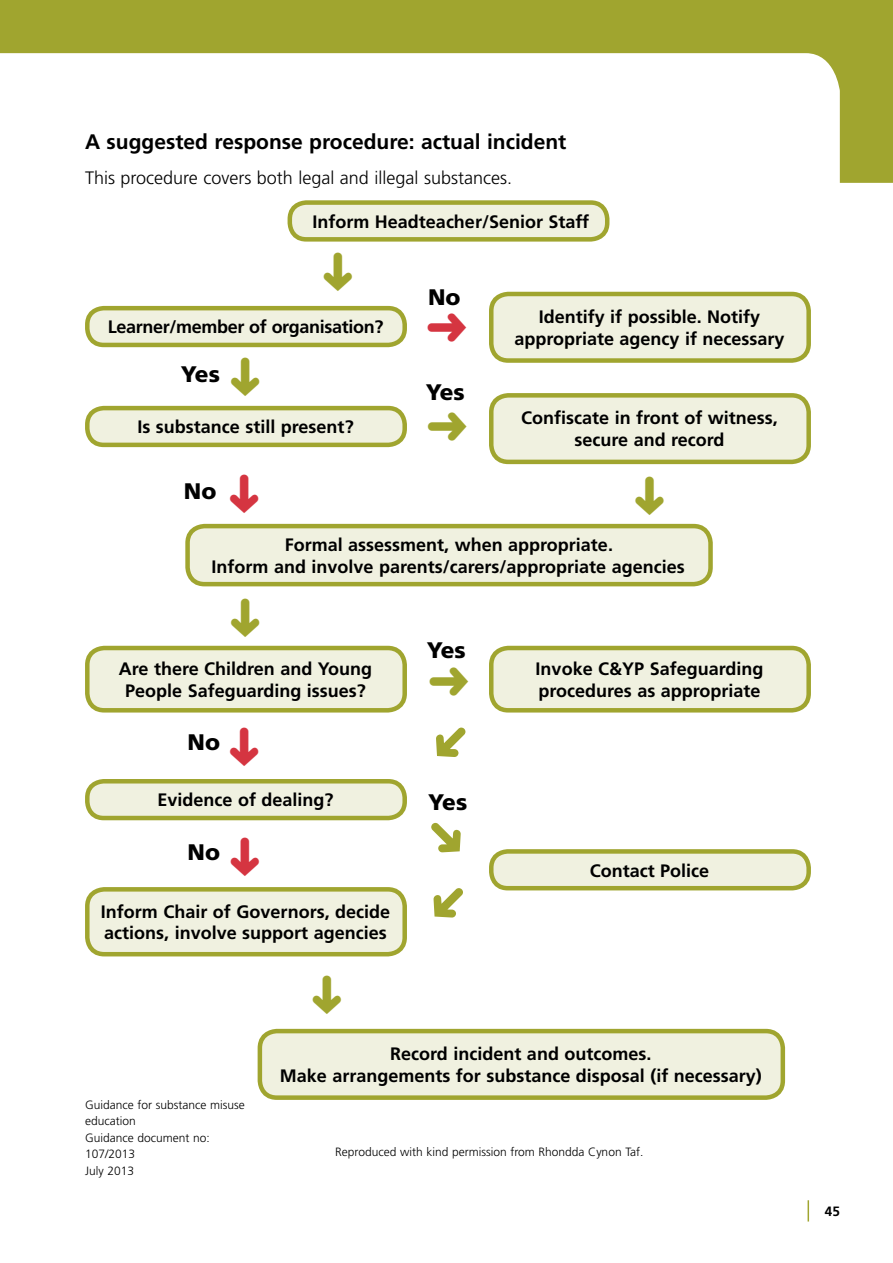
<style>
.page{position:relative;width:893px;height:1263px;background:#fff}
.page>*{position:absolute;margin:0;border:0;box-sizing:border-box;transform-origin:0 0}
._05__Heading_20pt{font:900 22.5px "Frutiger LT Std";color:#000}
.Body_Text{font:700 21px "Frutiger LT Std";color:#000}
._05__Heading_20pt-2{font:700 18px/21.8px "Frutiger LT Std";color:#000;text-align:center}
.Body_Text-2{font:300 18px "Frutiger LT Std";color:#000}
._05__Heading_20pt-3{font:700 18px "Frutiger LT Std";letter-spacing:-.02em;color:#000}
.t1{font:700 13.5px "Frutiger LT Std";color:#000}
._05__Heading_20pt-4{font:300 12px/16.5px "Frutiger LT Std";color:#000}
</style>
<div class="page">
<svg style="left:0;top:0;width:893px;height:183px"></svg>
<hr style="left:807px;top:1200px;width:2px;height:21px;background:#a0a52f">
<div style="left:290px;top:203px;width:317px;height:36px;background:#f0f1e0;border-radius:16px"></div>
<div style="left:288px;top:200px;width:321px;height:42px;border:4px solid #a0a52f;border-radius:16px"></div>
<div style="left:87px;top:308px;width:318px;height:37px;background:#f0f1e0;border-radius:16px"></div>
<div style="left:85px;top:306px;width:322px;height:41px;border:4px solid #a0a52f;border-radius:16px"></div>
<div style="left:491px;top:294px;width:318px;height:66px;background:#f0f1e0;border-radius:17px"></div>
<div style="left:489px;top:292px;width:322px;height:71px;border:4px solid #a0a52f;border-radius:17px"></div>
<div style="left:87px;top:408px;width:318px;height:37px;background:#f0f1e0;border-radius:16px"></div>
<div style="left:85px;top:406px;width:322px;height:41px;border:4px solid #a0a52f;border-radius:16px"></div>
<div style="left:491px;top:395px;width:318px;height:67px;background:#f0f1e0;border-radius:17px"></div>
<div style="left:489px;top:393px;width:322px;height:71px;border:4px solid #a0a52f;border-radius:17px"></div>
<div style="left:188px;top:526px;width:522px;height:58px;background:#f0f1e0;border-radius:17px"></div>
<div style="left:185px;top:524px;width:528px;height:62px;border:4px solid #a0a52f;border-radius:17px"></div>
<div style="left:87px;top:648px;width:318px;height:62px;background:#f0f1e0;border-radius:17px"></div>
<div style="left:85px;top:646px;width:322px;height:66px;border:4px solid #a0a52f;border-radius:17px"></div>
<div style="left:87px;top:781px;width:318px;height:37px;background:#f0f1e0;border-radius:16px"></div>
<div style="left:85px;top:779px;width:322px;height:41px;border:4px solid #a0a52f;border-radius:16px"></div>
<div style="left:87px;top:889px;width:318px;height:65px;background:#f0f1e0;border-radius:17px"></div>
<div style="left:85px;top:887px;width:322px;height:69px;border:4px solid #a0a52f;border-radius:17px"></div>
<div style="left:260px;top:1031px;width:523px;height:66px;background:#f0f1e0;border-radius:17px"></div>
<div style="left:258px;top:1029px;width:527px;height:71px;border:4px solid #a0a52f;border-radius:17px"></div>
<div style="left:491px;top:648px;width:318px;height:62px;background:#f0f1e0;border-radius:17px"></div>
<div style="left:489px;top:646px;width:322px;height:66px;border:4px solid #a0a52f;border-radius:17px"></div>
<div style="left:491px;top:851px;width:318px;height:37px;background:#f0f1e0;border-radius:16px"></div>
<div style="left:489px;top:849px;width:322px;height:41px;border:4px solid #a0a52f;border-radius:16px"></div>
<p class="Body_Text" style="left:85px;top:129px;width:483px">A suggested response procedure: actual incident</p>
<p class="Body_Text-2" style="left:85px;top:167px;width:428px">This procedure covers both legal and illegal substances.</p>
<p class="_05__Heading_20pt-2" style="left:312px;top:211px;width:278px">Inform Headteacher/Senior Staff</p>
<p class="_05__Heading_20pt-3" style="left:108px;top:316px;width:277px">Learner/member of organisation?</p>
<p class="_05__Heading_20pt" style="left:181px;top:361px;width:41px">Yes</p>
<p class="_05__Heading_20pt-2" style="left:137px;top:416px;width:218px">Is substance still present?</p>
<p class="_05__Heading_20pt" style="left:184px;top:477px;width:34px">No</p>
<p class="_05__Heading_20pt" style="left:428px;top:284px;width:34px">No</p>
<p class="_05__Heading_20pt" style="left:426px;top:379px;width:41px">Yes</p>
<p class="_05__Heading_20pt-2" style="left:539px;top:306px;width:223px">Identify if possible. Notify</p>
<p class="_05__Heading_20pt-2" style="left:514px;top:328px;width:272px">appropriate agency if necessary</p>
<p class="_05__Heading_20pt-2" style="left:521px;top:407px;width:258px">Confiscate in front of witness,</p>
<p class="_05__Heading_20pt-2" style="left:574px;top:429px;width:152px">secure and record</p>
<p class="_05__Heading_20pt-2" style="left:212px;top:534px;width:475px">Formal assessment, when appropriate.<br>Inform and involve parents/carers/appropriate agencies</p>
<p class="_05__Heading_20pt-2" style="left:119px;top:658px;width:255px">Are there Children and Young<br>People Safeguarding issues?</p>
<p class="_05__Heading_20pt" style="left:188px;top:729px;width:34px">No</p>
<p class="_05__Heading_20pt-2" style="left:158px;top:789px;width:178px">Evidence of dealing?</p>
<p class="_05__Heading_20pt" style="left:188px;top:838px;width:34px">No</p>
<p class="_05__Heading_20pt-2" style="left:101px;top:900px;width:291px;text-align:left">Inform Chair of Governors, decide actions, involve support agencies</p>
<p class="_05__Heading_20pt" style="left:427px;top:637px;width:41px">Yes</p>
<p class="_05__Heading_20pt" style="left:428px;top:789px;width:41px">Yes</p>
<p class="_05__Heading_20pt-2" style="left:536px;top:658px;width:229px;text-align:left">Invoke C&amp;YP Safeguarding procedures as appropriate</p>
<p class="_05__Heading_20pt-2" style="left:590px;top:859px;width:121px">Contact Police</p>
<p class="_05__Heading_20pt-4" style="left:85px;top:1096px;width:161px">Guidance for substance misuse education<br>Guidance document no:<br>107/2013<br>July 2013</p>
<p class="_05__Heading_20pt-2" style="left:280px;top:1043px;width:484px">Record incident and outcomes.<br>Make arrangements for substance disposal (if necessary)</p>
<p class="_05__Heading_20pt-4" style="left:335px;top:1144px;width:310px">Reproduced with kind permission from Rhondda Cynon Taf.</p>
<p class="t1" style="left:825px;top:1203px;width:17px">45</p>
</div>
